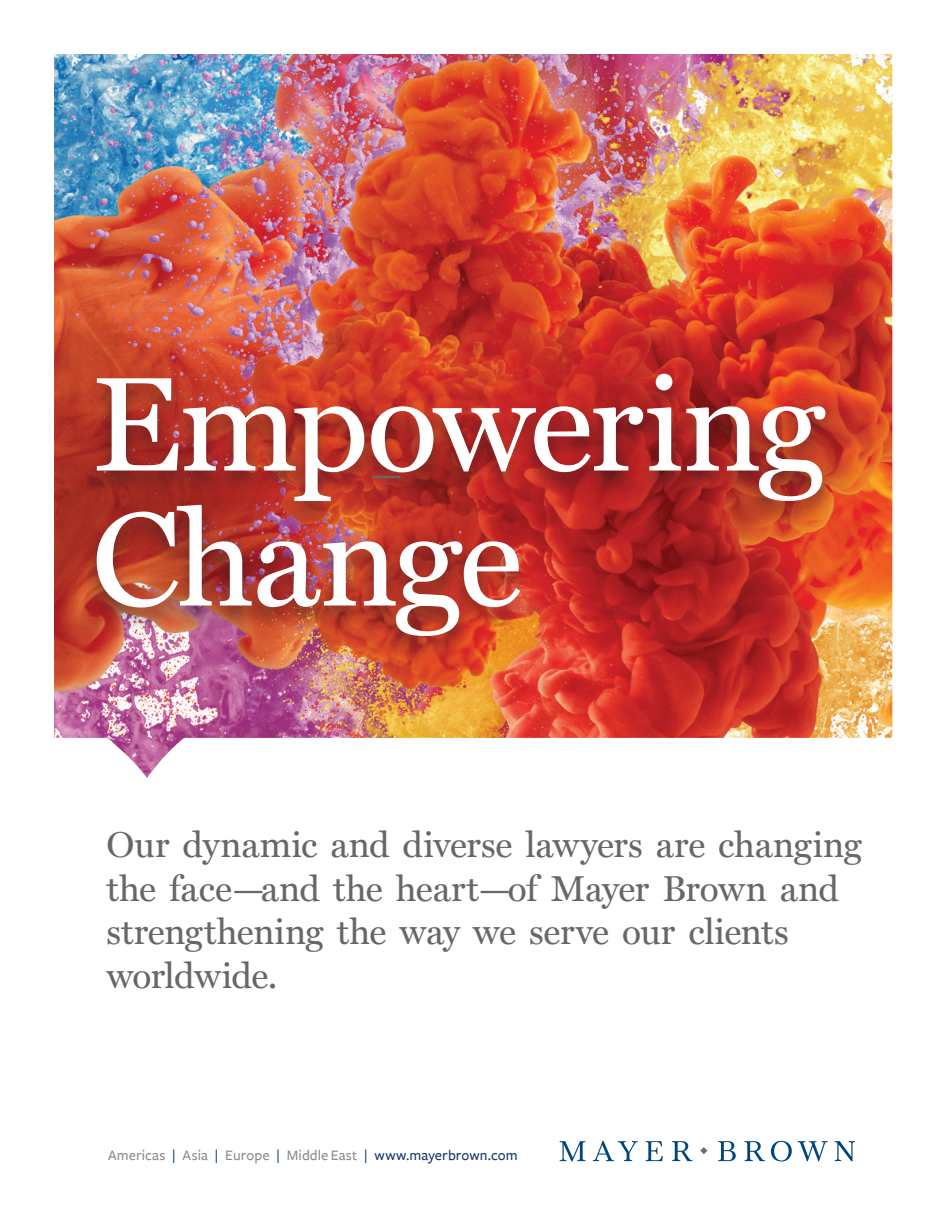
<style>
.page{position:relative;width:945px;height:1215px;background:#fff}
.page>*{position:absolute;margin:0;border:0;box-sizing:border-box;transform-origin:0 0}
.t1{font:135px/135px "Miller Text";letter-spacing:-.025em;color:#fff}
.t2{font:36px/43.5px "Miller Text";letter-spacing:-.005em;color:#696765}
.t3{font:500 15px "Freight Sans";letter-spacing:.005em;color:#888c8f}
.s1{color:#11386d}
</style>
<div class="page">
<svg style="left:560px;top:1141px;width:295px;height:21px"></svg>
<img style="left:54px;top:54px;width:838px;height:724px">
<div style="left:82px;top:370px;width:758px;height:291px;background:#231f20;opacity:.5"></div>
<h1 class="t1" style="left:92px;top:356px;width:735px">Empowering<br>Change</h1>
<p class="t2" style="left:369px;top:451px;width:35px">—</p>
<p class="t2" style="left:106px;top:823px;width:757px">Our dynamic and diverse lawyers are changing the face—and the heart—of Mayer Brown and strengthening the way we serve our clients worldwide.</p>
<p class="t3" style="left:108px;top:1147px;width:411px">Americas <span class="s1">|</span> Asia <span class="s1">|</span> Europe <span class="s1">|</span> Middle East <span class="s1">| www.mayerbrown.com</span></p>
</div>
